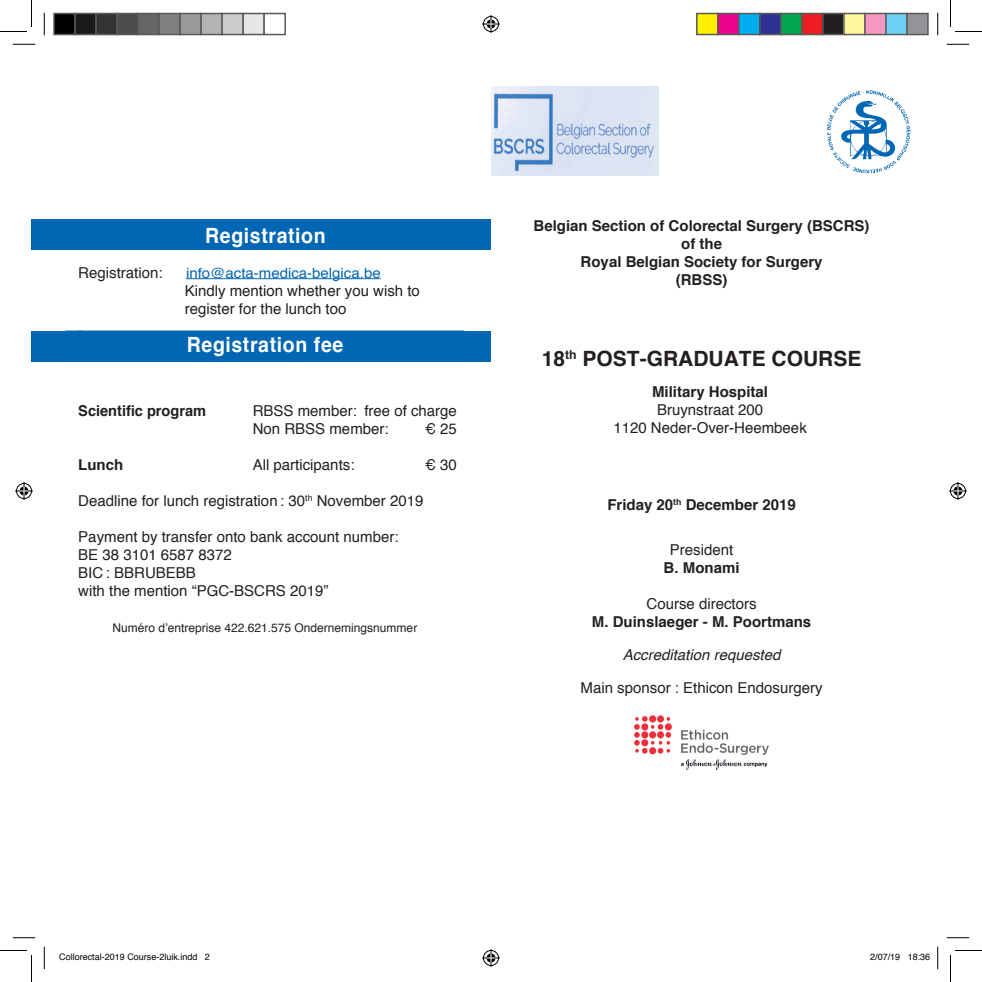
<style>
.page{position:relative;width:982px;height:982px;background:#fff}
.page>*{position:absolute;margin:0;border:0;box-sizing:border-box;transform-origin:0 0}
.Normaal{font:700 21px "Helvetica";letter-spacing:.03em;color:#fff;scale:.93 1}
.Normaal-2{font:700 21px "Helvetica";color:#231f20}
.Normaal-3{font:15px "Helvetica";color:#231f20}
.Normaal-4{font:700 15px/18px "Helvetica";color:#231f20;text-align:center}
.Normaal-5{font:italic 15px "Helvetica";color:#231f20}
.Normaal-6{font:14.1px "Helvetica";color:#0167b4;scale:1.06 1}
.Normaal-7{font:12px "Helvetica";color:#231f20}
.t1{font:9px "Helvetica";color:#000}
</style>
<div class="page">
<hr style="left:186px;top:278px;width:195px;height:1px;background:#0167b4">
<hr style="left:66px;top:330px;width:398px;height:1px;background:#0167b4">
<div style="left:32px;top:331px;width:459px;height:31px;background:#0167b4"></div>
<img style="left:634px;top:715px;width:135px;height:55px">
<img style="left:827px;top:90px;width:83px;height:84px">
<img style="left:491px;top:87px;width:167px;height:89px">
<div style="left:32px;top:219px;width:459px;height:31px;background:#0167b4"></div>
<svg style="left:13px;top:44px;width:22px;height:1px"></svg>
<svg style="left:946px;top:44px;width:23px;height:1px"></svg>
<svg style="left:13px;top:937px;width:22px;height:1px"></svg>
<svg style="left:946px;top:937px;width:23px;height:1px"></svg>
<svg style="left:44px;top:13px;width:1px;height:22px"></svg>
<svg style="left:44px;top:946px;width:1px;height:23px"></svg>
<svg style="left:937px;top:13px;width:1px;height:22px"></svg>
<svg style="left:937px;top:946px;width:1px;height:23px"></svg>
<svg style="left:0;top:0;width:32px;height:32px"></svg>
<svg style="left:0;top:950px;width:32px;height:31px"></svg>
<svg style="left:950px;top:0;width:31px;height:32px"></svg>
<svg style="left:950px;top:950px;width:31px;height:31px"></svg>
<svg style="left:482px;top:15px;width:18px;height:18px"></svg>
<svg style="left:482px;top:949px;width:18px;height:17px"></svg>
<svg style="left:15px;top:482px;width:18px;height:18px"></svg>
<svg style="left:949px;top:482px;width:17px;height:18px"></svg>
<div style="left:54px;top:14px;width:21px;height:21px;background:#000"></div>
<div style="left:53px;top:13px;width:23px;height:22px;border:2px solid #595959"></div>
<div style="left:75px;top:14px;width:21px;height:21px;background:#1a1a1a"></div>
<div style="left:74px;top:13px;width:23px;height:22px;border:2px solid #595959"></div>
<div style="left:96px;top:14px;width:21px;height:21px;background:#333"></div>
<div style="left:95px;top:13px;width:23px;height:22px;border:2px solid #595959"></div>
<div style="left:117px;top:14px;width:21px;height:21px;background:#4d4d4d"></div>
<div style="left:116px;top:13px;width:23px;height:22px;border:2px solid #595959"></div>
<div style="left:138px;top:14px;width:21px;height:21px;background:#666"></div>
<div style="left:137px;top:13px;width:23px;height:22px;border:2px solid #595959"></div>
<div style="left:159px;top:14px;width:21px;height:21px;background:#808080"></div>
<div style="left:158px;top:13px;width:23px;height:22px;border:2px solid #595959"></div>
<div style="left:180px;top:14px;width:21px;height:21px;background:#999"></div>
<div style="left:179px;top:13px;width:23px;height:22px;border:2px solid #595959"></div>
<div style="left:201px;top:14px;width:21px;height:21px;background:#b3b3b3"></div>
<div style="left:200px;top:13px;width:23px;height:22px;border:2px solid #595959"></div>
<div style="left:222px;top:14px;width:21px;height:21px;background:#ccc"></div>
<div style="left:221px;top:13px;width:23px;height:22px;border:2px solid #595959"></div>
<div style="left:243px;top:14px;width:21px;height:21px;background:#e6e6e6"></div>
<div style="left:242px;top:13px;width:23px;height:22px;border:2px solid #595959"></div>
<div style="left:263px;top:13px;width:23px;height:22px;border:2px solid #595959"></div>
<div style="left:696px;top:14px;width:21px;height:21px;background:#fff101"></div>
<div style="left:696px;top:13px;width:22px;height:22px;border:2px solid #595959"></div>
<div style="left:717px;top:14px;width:21px;height:21px;background:#ed028c"></div>
<div style="left:717px;top:13px;width:22px;height:22px;border:2px solid #595959"></div>
<div style="left:738px;top:14px;width:21px;height:21px;background:#00aeef"></div>
<div style="left:738px;top:13px;width:22px;height:22px;border:2px solid #595959"></div>
<div style="left:759px;top:14px;width:21px;height:21px;background:#2e3092"></div>
<div style="left:759px;top:13px;width:22px;height:22px;border:2px solid #595959"></div>
<div style="left:780px;top:14px;width:21px;height:21px;background:#00a54f"></div>
<div style="left:780px;top:13px;width:22px;height:22px;border:2px solid #595959"></div>
<div style="left:801px;top:14px;width:21px;height:21px;background:#ee1d23"></div>
<div style="left:801px;top:13px;width:22px;height:22px;border:2px solid #595959"></div>
<div style="left:822px;top:14px;width:21px;height:21px;background:#231f20"></div>
<div style="left:822px;top:13px;width:22px;height:22px;border:2px solid #595959"></div>
<div style="left:843px;top:14px;width:21px;height:21px;background:#fff79a"></div>
<div style="left:843px;top:13px;width:22px;height:22px;border:2px solid #595959"></div>
<div style="left:864px;top:14px;width:21px;height:21px;background:#f499c2"></div>
<div style="left:864px;top:13px;width:22px;height:22px;border:2px solid #595959"></div>
<div style="left:885px;top:14px;width:21px;height:21px;background:#6bcff6"></div>
<div style="left:885px;top:13px;width:22px;height:22px;border:2px solid #595959"></div>
<div style="left:906px;top:14px;width:21px;height:21px;background:#939598"></div>
<div style="left:906px;top:13px;width:22px;height:22px;border:2px solid #595959"></div>
<p class="Normaal" style="left:205px;top:218px;width:131px">Registration</p>
<p class="Normaal-3" style="left:78px;top:261px;width:86px">Registration:</p>
<p class="Normaal-6" style="left:186px;top:262px;width:185px">info@acta-medica-belgica.be</p>
<p class="Normaal-3" style="left:185px;top:279px;width:237px">Kindly mention whether you wish to</p>
<p class="Normaal-3" style="left:185px;top:297px;width:163px">register for the lunch too</p>
<p class="Normaal-3" style="left:78px;top:315px;width:6px">.</p>
<p class="Normaal" style="left:187px;top:328px;width:170px">Registration fee</p>
<p class="Normaal-4" style="left:78px;top:401px;width:129px">Scientific program</p>
<p class="Normaal-3" style="left:253px;top:399px;width:206px">RBSS member: free of charge</p>
<p class="Normaal-3" style="left:253px;top:417px;width:137px">Non RBSS member:</p>
<p class="Normaal-3" style="left:425px;top:417px;width:34px">€ 25</p>
<p class="Normaal-4" style="left:78px;top:455px;width:46px">Lunch</p>
<p class="Normaal-3" style="left:253px;top:453px;width:103px">All participants:</p>
<p class="Normaal-3" style="left:425px;top:453px;width:34px">€ 30</p>
<p class="Normaal-3" style="left:78px;top:489px;width:346px">Deadline for lunch registration : 30<sup>th</sup> November 2019</p>
<p class="Normaal-3" style="left:78px;top:525px;width:322px">Payment by transfer onto bank account number:</p>
<p class="Normaal-3" style="left:78px;top:543px;width:155px">BE 38 3101 6587 8372</p>
<p class="Normaal-3" style="left:78px;top:561px;width:119px">BIC : BBRUBEBB</p>
<p class="Normaal-3" style="left:78px;top:579px;width:252px">with the mention “PGC-BSCRS 2019”</p>
<p class="Normaal-7" style="left:112px;top:618px;width:306px">Numéro d’entreprise 422.621.575 Ondernemingsnummer</p>
<p class="Normaal-4" style="left:533px;top:216px;width:337px">Belgian Section of Colorectal Surgery (BSCRS)</p>
<p class="Normaal-4" style="left:580px;top:234px;width:243px">of the<br>Royal Belgian Society for Surgery (RBSS)</p>
<p class="Normaal-2" style="left:541px;top:341px;width:321px">18<sup>th</sup> POST-GRADUATE COURSE</p>
<p class="Normaal-4" style="left:652px;top:383px;width:117px">Military Hospital</p>
<p class="Normaal-3" style="left:657px;top:398px;width:107px">Bruynstraat 200</p>
<p class="Normaal-3" style="left:613px;top:416px;width:195px">1120 Neder-Over-Heembeek</p>
<p class="Normaal-4" style="left:607px;top:495px;width:190px">Friday 20<sup>th</sup> December 2019</p>
<p class="Normaal-3" style="left:670px;top:538px;width:65px">President</p>
<p class="Normaal-4" style="left:663px;top:558px;width:77px">B. Monami</p>
<p class="Normaal-3" style="left:646px;top:592px;width:112px">Course directors</p>
<p class="Normaal-4" style="left:592px;top:612px;width:221px">M. Duinslaeger - M. Poortmans</p>
<p class="Normaal-5" style="left:622px;top:642px;width:159px">Accreditation requested</p>
<p class="Normaal-3" style="left:580px;top:676px;width:243px">Main sponsor : Ethicon Endosurgery</p>
<p class="t1" style="left:59px;top:950px;width:152px">Collorectal-2019 Course-2luik.indd 2</p>
<p class="t1" style="left:870px;top:950px;width:62px">2/07/19 18:36</p>
</div>
